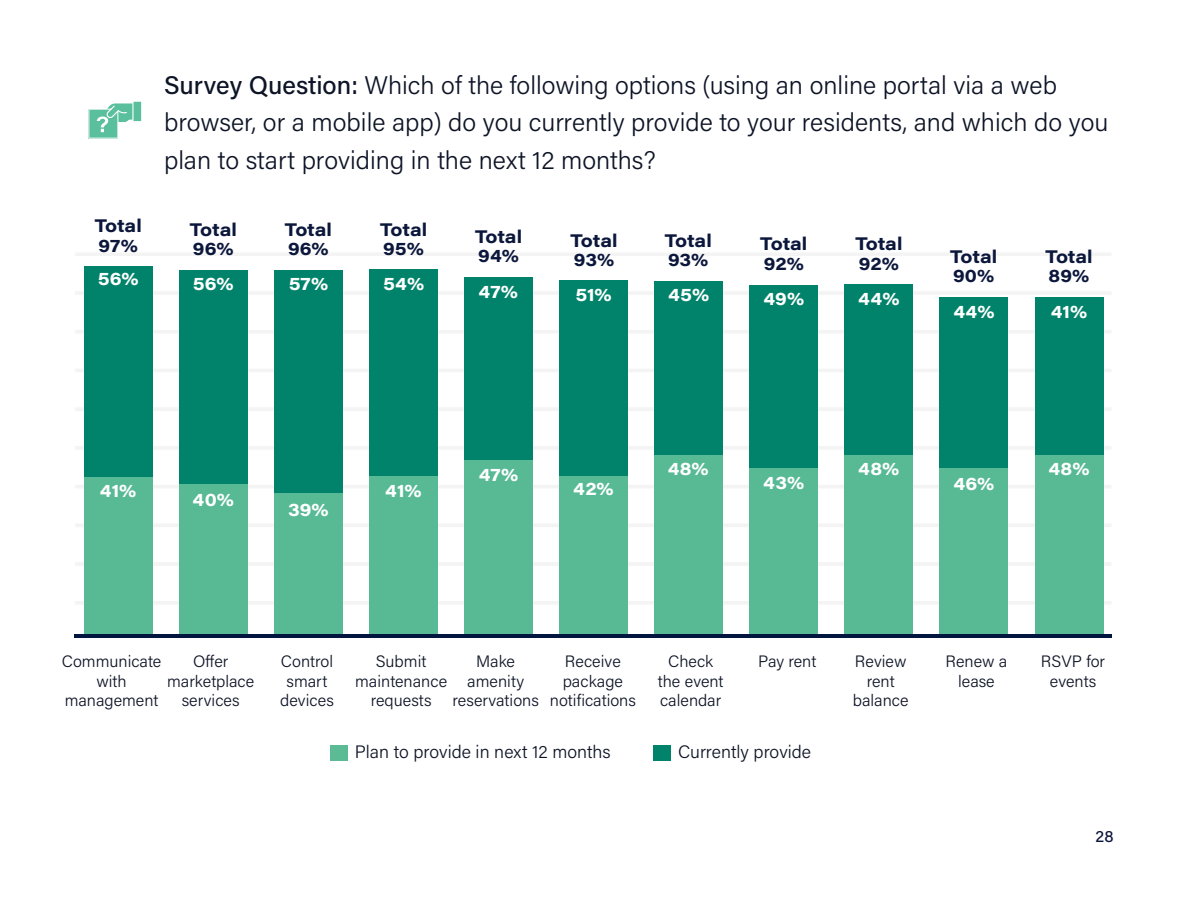
<style>
.page{position:relative;width:1188px;height:918px;background:#fff}
.page>*{position:absolute;margin:0;border:0;box-sizing:border-box;transform-origin:0 0}
.t1{font:300 25.5px/37.5px "Acumin Pro";color:#0d1426}
.t2{font:700 18px/19.5px "Acumin Pro Wide";letter-spacing:-.005em;color:#0c173c}
.t3{font:700 18px "Acumin Pro Wide";color:#fff}
.t4{font:300 18px "Acumin Pro";color:#0d1426}
.t5{font:300 16.5px/19.5px "Acumin Pro";color:#0d1426;text-align:center}
.t6{font:500 16.5px "Acumin Pro";color:#0c173c}
.s1{font-weight:500}
</style>
<div class="page">
<div style="left:330px;top:745px;width:17px;height:16px;background:#5abb95"></div>
<div style="left:653px;top:745px;width:18px;height:16px;background:#00836a"></div>
<div style="left:74px;top:600px;width:1038px;height:5px;background:#f5f4f4"></div>
<div style="left:74px;top:561px;width:1038px;height:6px;background:#f5f4f4"></div>
<div style="left:74px;top:523px;width:1038px;height:5px;background:#f5f4f4"></div>
<div style="left:74px;top:445px;width:1038px;height:6px;background:#f5f4f4"></div>
<div style="left:74px;top:406px;width:1038px;height:6px;background:#f5f4f4"></div>
<div style="left:74px;top:484px;width:1038px;height:5px;background:#f5f4f4"></div>
<div style="left:74px;top:290px;width:1038px;height:6px;background:#f5f4f4"></div>
<div style="left:74px;top:252px;width:1038px;height:5px;background:#f5f4f4"></div>
<div style="left:74px;top:368px;width:1038px;height:5px;background:#f5f4f4"></div>
<div style="left:74px;top:329px;width:1038px;height:5px;background:#f5f4f4"></div>
<div style="left:940px;top:468px;width:68px;height:170px;background:#57ba95"></div>
<div style="left:940px;top:297px;width:68px;height:171px;background:#00836a"></div>
<div style="left:1035px;top:455px;width:68px;height:182px;background:#57ba95"></div>
<div style="left:1035px;top:297px;width:68px;height:158px;background:#00836a"></div>
<div style="left:369px;top:477px;width:68px;height:161px;background:#57ba95"></div>
<div style="left:369px;top:270px;width:68px;height:206px;background:#00836a"></div>
<div style="left:465px;top:460px;width:68px;height:177px;background:#57ba95"></div>
<div style="left:464px;top:277px;width:68px;height:183px;background:#00836a"></div>
<div style="left:560px;top:281px;width:68px;height:195px;background:#00836a"></div>
<div style="left:750px;top:468px;width:68px;height:170px;background:#57ba95"></div>
<div style="left:750px;top:285px;width:68px;height:183px;background:#00836a"></div>
<div style="left:845px;top:455px;width:68px;height:182px;background:#57ba95"></div>
<div style="left:845px;top:285px;width:68px;height:170px;background:#00836a"></div>
<div style="left:179px;top:484px;width:68px;height:154px;background:#57ba95"></div>
<div style="left:179px;top:270px;width:68px;height:213px;background:#00836a"></div>
<div style="left:274px;top:492px;width:68px;height:145px;background:#57ba95"></div>
<div style="left:274px;top:270px;width:68px;height:222px;background:#00836a"></div>
<div style="left:560px;top:476px;width:68px;height:162px;background:#57ba95"></div>
<div style="left:655px;top:455px;width:68px;height:182px;background:#57ba95"></div>
<div style="left:655px;top:281px;width:68px;height:174px;background:#00836a"></div>
<div style="left:84px;top:477px;width:68px;height:161px;background:#57ba95"></div>
<div style="left:84px;top:266px;width:68px;height:211px;background:#00836a"></div>
<hr style="left:74px;top:634px;width:1038px;height:4px;background:#00163e">
<svg style="left:88px;top:101px;width:54px;height:38px"></svg>
<h1 class="t1" style="left:164px;top:65px;width:946px"><span class="s1">Survey Question:</span> Which of the following options (using an online portal via a web browser, or a mobile app) do you currently provide to your residents, and which do you plan to start providing in the next 12 months?</h1>
<p class="t2" style="left:95px;top:215px;width:49px">Total<br>97%</p>
<p class="t2" style="left:190px;top:219px;width:49px">Total<br>96%</p>
<p class="t2" style="left:285px;top:219px;width:49px">Total<br>96%</p>
<p class="t2" style="left:380px;top:219px;width:49px">Total<br>95%</p>
<p class="t2" style="left:475px;top:226px;width:49px">Total<br>94%</p>
<p class="t2" style="left:570px;top:229px;width:49px">Total<br>93%</p>
<p class="t2" style="left:665px;top:230px;width:49px">Total<br>93%</p>
<p class="t2" style="left:760px;top:233px;width:49px">Total<br>92%</p>
<p class="t2" style="left:855px;top:233px;width:49px">Total<br>92%</p>
<p class="t3" style="left:98px;top:265px;width:42px">56%</p>
<p class="t3" style="left:193px;top:271px;width:42px">56%</p>
<p class="t3" style="left:289px;top:271px;width:41px">57%</p>
<p class="t3" style="left:383px;top:271px;width:43px">54%</p>
<p class="t3" style="left:479px;top:278px;width:41px">47%</p>
<p class="t3" style="left:575px;top:282px;width:38px">51%</p>
<p class="t3" style="left:668px;top:282px;width:43px">45%</p>
<p class="t3" style="left:763px;top:286px;width:42px">49%</p>
<p class="t3" style="left:858px;top:286px;width:43px">44%</p>
<p class="t2" style="left:950px;top:246px;width:49px">Total<br>90%</p>
<p class="t2" style="left:1046px;top:246px;width:49px">Total</p>
<p class="t2" style="left:1049px;top:265px;width:42px">89%</p>
<p class="t3" style="left:953px;top:298px;width:43px">44%</p>
<p class="t3" style="left:1051px;top:298px;width:38px">41%</p>
<p class="t3" style="left:100px;top:478px;width:38px">41%</p>
<p class="t3" style="left:385px;top:478px;width:38px">41%</p>
<p class="t3" style="left:193px;top:486px;width:43px">40%</p>
<p class="t3" style="left:288px;top:496px;width:42px">39%</p>
<p class="t3" style="left:479px;top:461px;width:41px">47%</p>
<p class="t3" style="left:668px;top:456px;width:43px">48%</p>
<p class="t3" style="left:858px;top:456px;width:43px">48%</p>
<p class="t3" style="left:1048px;top:456px;width:43px">48%</p>
<p class="t3" style="left:573px;top:476px;width:42px">42%</p>
<p class="t3" style="left:763px;top:470px;width:43px">43%</p>
<p class="t3" style="left:953px;top:471px;width:42px">46%</p>
<p class="t5" style="left:167px;top:651px;width:89px">Offer marketplace services</p>
<p class="t5" style="left:550px;top:651px;width:88px">Receive package notifications</p>
<p class="t5" style="left:853px;top:651px;width:57px">Review rent balance</p>
<p class="t5" style="left:355px;top:651px;width:93px">Submit maintenance requests</p>
<p class="t5" style="left:758px;top:651px;width:60px">Pay rent</p>
<p class="t5" style="left:1041px;top:651px;width:66px">RSVP for events</p>
<p class="t5" style="left:62px;top:651px;width:101px">Communicate with management</p>
<p class="t5" style="left:453px;top:651px;width:88px">Make amenity reservations</p>
<p class="t5" style="left:280px;top:651px;width:55px">Control smart devices</p>
<p class="t5" style="left:658px;top:651px;width:67px">Check the event calendar</p>
<p class="t5" style="left:946px;top:651px;width:63px">Renew a lease</p>
<p class="t4" style="left:355px;top:739px;width:257px">Plan to provide in next 12 months</p>
<p class="t4" style="left:678px;top:739px;width:135px">Currently provide</p>
<p class="t6" style="left:1096px;top:824px;width:19px">28</p>
</div>
